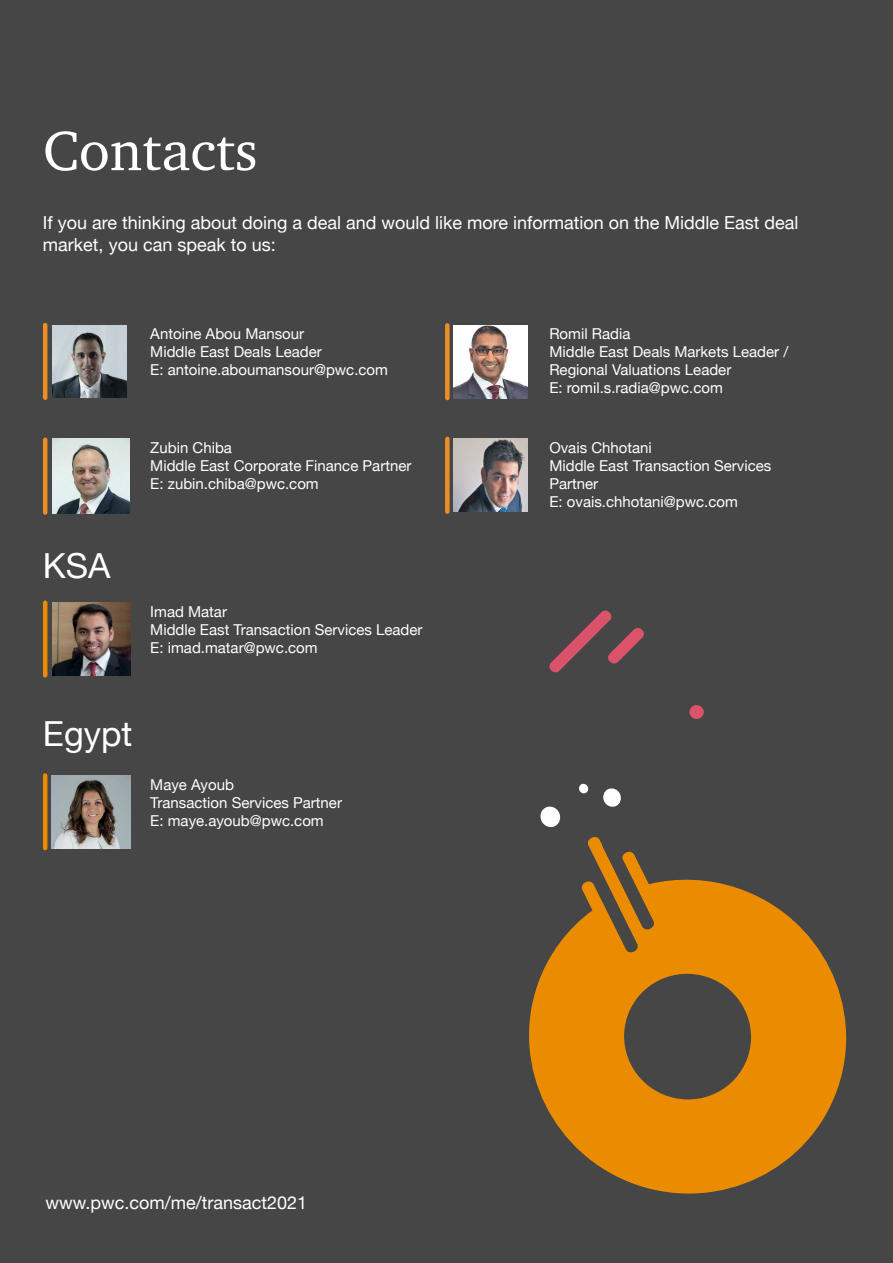
<style>
.page{position:relative;width:893px;height:1263px;background:#464646}
.page>*{position:absolute;margin:0;border:0;box-sizing:border-box;transform-origin:0 0}
.t1{font:57px "ITC Charter Com";color:#fff}
.t2{font:34.5px "Helvetica Neue";color:#fff}
.t3{font:18px/21.6px "Helvetica Neue";color:#fff}
.t4{font:15px/18px "Helvetica Neue";color:#fff}
</style>
<div class="page">
<img style="left:53px;top:325px;width:73px;height:73px">
<img style="left:454px;top:325px;width:74px;height:73px">
<img style="left:53px;top:439px;width:77px;height:74px">
<img style="left:454px;top:439px;width:73px;height:73px">
<hr style="left:43px;top:323px;width:4px;height:77px;background:#ed8e24;border-radius:2px">
<hr style="left:43px;top:437px;width:4px;height:78px;background:#ed8e24;border-radius:2px">
<div style="left:445px;top:323px;width:5px;height:77px;background:#ed8e24;border-radius:2px"></div>
<div style="left:445px;top:437px;width:5px;height:77px;background:#ed8e24;border-radius:2px"></div>
<img style="left:52px;top:602px;width:78px;height:74px">
<img style="left:52px;top:775px;width:78px;height:73px">
<hr style="left:43px;top:603px;width:4px;height:72px;background:#eb8c00">
<hr style="left:43px;top:775px;width:4px;height:73px;background:#eb8c00">
<svg style="left:529px;top:837px;width:318px;height:357px;fill:#eb8c00"></svg>
<svg style="left:540px;top:806px;width:21px;height:21px"></svg>
<svg style="left:603px;top:788px;width:18px;height:19px"></svg>
<svg style="left:579px;top:783px;width:10px;height:11px"></svg>
<svg style="left:549px;top:610px;width:95px;height:63px"></svg>
<div style="left:689px;top:705px;width:15px;height:14px;background:#db536a;border-radius:50%"></div>
<h1 class="t1" style="left:43px;top:116px;width:216px">Contacts</h1>
<p class="t3" style="left:43px;top:213px;width:757px">If you are thinking about doing a deal and would like more information on the Middle East deal market, you can speak to us:</p>
<h2 class="t2" style="left:43px;top:540px;width:69px">KSA</h2>
<p class="t4" style="left:150px;top:326px;width:239px">Antoine Abou Mansour<br>Middle East Deals Leader<br>E: antoine.aboumansour@pwc.com</p>
<p class="t4" style="left:150px;top:440px;width:263px">Zubin Chiba<br>Middle East Corporate Finance Partner<br>E: zubin.chiba@pwc.com</p>
<p class="t4" style="left:150px;top:604px;width:274px">Imad Matar<br>Middle East Transaction Services Leader<br>E: imad.matar@pwc.com</p>
<h2 class="t2" style="left:43px;top:709px;width:91px">Egypt</h2>
<p class="t4" style="left:150px;top:776px;width:193px">Maye Ayoub<br>Transaction Services Partner<br>E: maye.ayoub@pwc.com</p>
<p class="t4" style="left:549px;top:326px;width:240px">Romil Radia<br>Middle East Deals Markets Leader /<br>Regional Valuations Leader<br>E: romil.s.radia@pwc.com</p>
<p class="t4" style="left:549px;top:440px;width:223px">Ovais Chhotani<br>Middle East Transaction Services<br>Partner<br>E: ovais.chhotani@pwc.com</p>
<p class="t3" style="left:45px;top:1193px;width:263px">www.pwc.com/me/transact2021</p>
</div>
